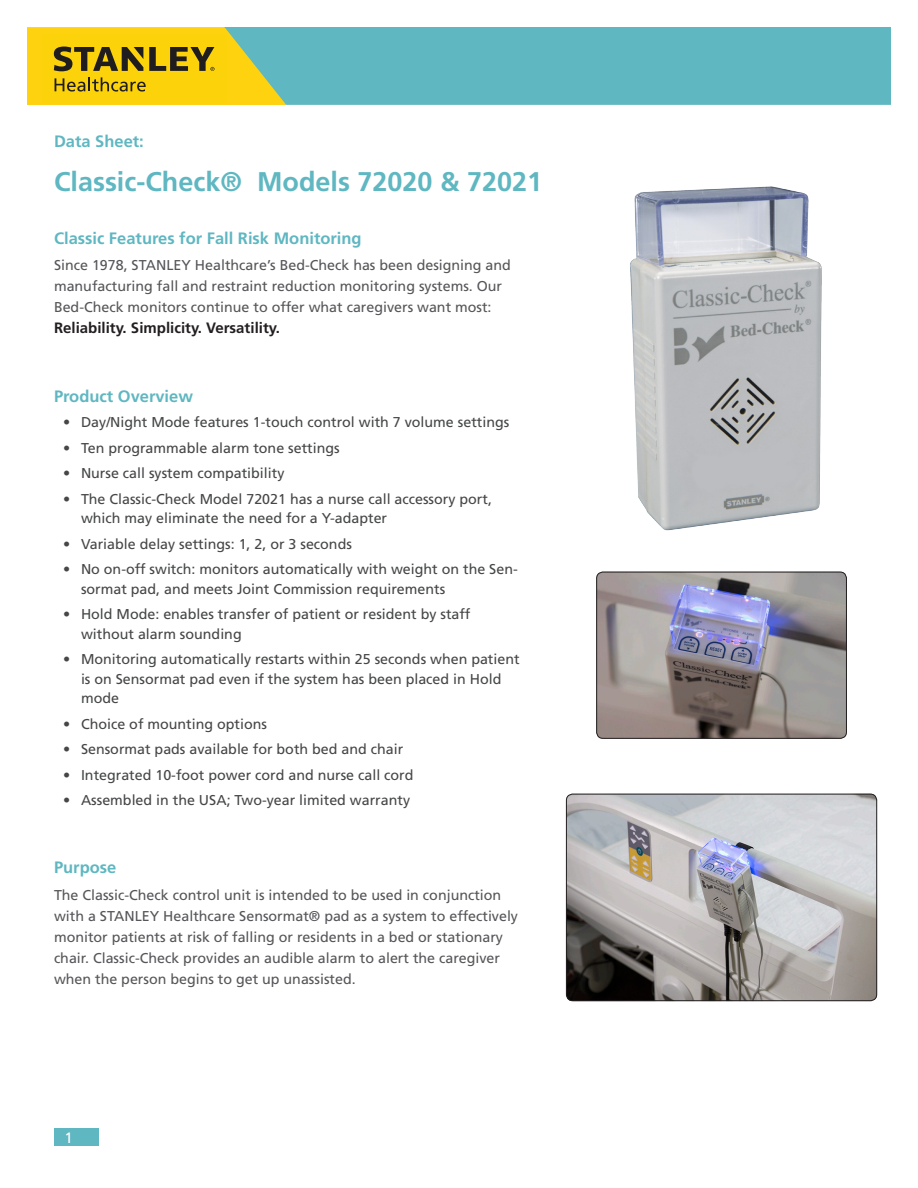
<style>
.page{position:relative;width:918px;height:1188px;background:#fff}
.page>*{position:absolute;margin:0;border:0;box-sizing:border-box;transform-origin:0 0}
.HeadLev1{font:700 27px "Frutiger";color:#5fb7c1}
.HeadLev2{font:700 16.5px "Frutiger";color:#5fb7c1}
.Body{font:700 15px "Frutiger";color:#231f20}
.RunningPageNum{font:15px "Frutiger";color:#fff}
.t1{font:14.25px/19.5px "Frutiger";color:#454647}
.Body-2{font:14.25px/21px "Frutiger";color:#555659}
</style>
<div class="page">
<div style="left:54px;top:1128px;width:45px;height:18px;background:#5fb7c1"></div>
<img style="left:596px;top:572px;width:251px;height:167px">
<div style="left:596px;top:572px;width:251px;height:167px;border:1px solid #231f20;border-radius:6px"></div>
<img style="left:566px;top:794px;width:311px;height:207px">
<div style="left:566px;top:794px;width:311px;height:207px;border:1px solid #231f20;border-radius:6px"></div>
<img style="left:630px;top:186px;width:192px;height:345px">
<div style="left:286px;top:27px;width:605px;height:78px;background:#5fb7c1"></div>
<svg style="left:27px;top:27px;width:259px;height:78px;background:#d0ba23"></svg>
<p class="HeadLev2" style="left:54px;top:132px;width:91px">Data Sheet:</p>
<p class="HeadLev1" style="left:54px;top:166px;width:490px">Classic-Check® Models 72020 &amp; 72021</p>
<p class="HeadLev2" style="left:54px;top:229px;width:309px">Classic Features for Fall Risk Monitoring</p>
<p class="Body-2" style="left:54px;top:255px;width:458px">Since 1978, STANLEY Healthcare’s Bed-Check has been designing and manufacturing fall and restraint reduction monitoring systems. Our<br>Bed-Check monitors continue to offer what caregivers want most:</p>
<p class="Body" style="left:54px;top:319px;width:227px">Reliability. Simplicity. Versatility.</p>
<p class="HeadLev2" style="left:54px;top:387px;width:141px">Product Overview</p>
<p class="t1" style="left:63px;top:412px;width:448px">• Day/Night Mode features 1-touch control with 7 volume settings</p>
<p class="t1" style="left:63px;top:438px;width:278px">• Ten programmable alarm tone settings</p>
<p class="t1" style="left:63px;top:463px;width:223px">• Nurse call system compatibility</p>
<p class="t1" style="left:81px;top:489px;width:412px;text-indent:-18px">• The Classic-Check Model 72021 has a nurse call accessory port, which may eliminate the need for a Y-adapter</p>
<p class="t1" style="left:63px;top:534px;width:290px">• Variable delay settings: 1, 2, or 3 seconds</p>
<p class="t1" style="left:81px;top:559px;width:438px;text-indent:-18px">• No on-off switch: monitors automatically with weight on the Sen&shy;sormat pad, and meets Joint Commission requirements</p>
<p class="t1" style="left:81px;top:604px;width:391px;text-indent:-18px">• Hold Mode: enables transfer of patient or resident by staff without alarm sounding</p>
<p class="t1" style="left:81px;top:649px;width:440px;text-indent:-18px">• Monitoring automatically restarts within 25 seconds when patient is on Sensormat pad even if the system has been placed in Hold mode</p>
<p class="t1" style="left:63px;top:714px;width:206px">• Choice of mounting options</p>
<p class="t1" style="left:63px;top:739px;width:342px">• Sensormat pads available for both bed and chair</p>
<p class="t1" style="left:63px;top:765px;width:352px">• Integrated 10-foot power cord and nurse call cord</p>
<p class="t1" style="left:63px;top:790px;width:349px">• Assembled in the USA; Two-year limited warranty</p>
<p class="HeadLev2" style="left:54px;top:858px;width:64px">Purpose</p>
<p class="Body-2" style="left:54px;top:884px;width:466px">The Classic-Check control unit is intended to be used in conjunction with a STANLEY Healthcare Sensormat® pad as a system to effectively monitor patients at risk of falling or residents in a bed or stationary chair. Classic-Check provides an audible alarm to alert the caregiver when the person begins to get up unassisted.</p>
<p class="RunningPageNum" style="left:64px;top:1128px;width:10px">1</p>
</div>
